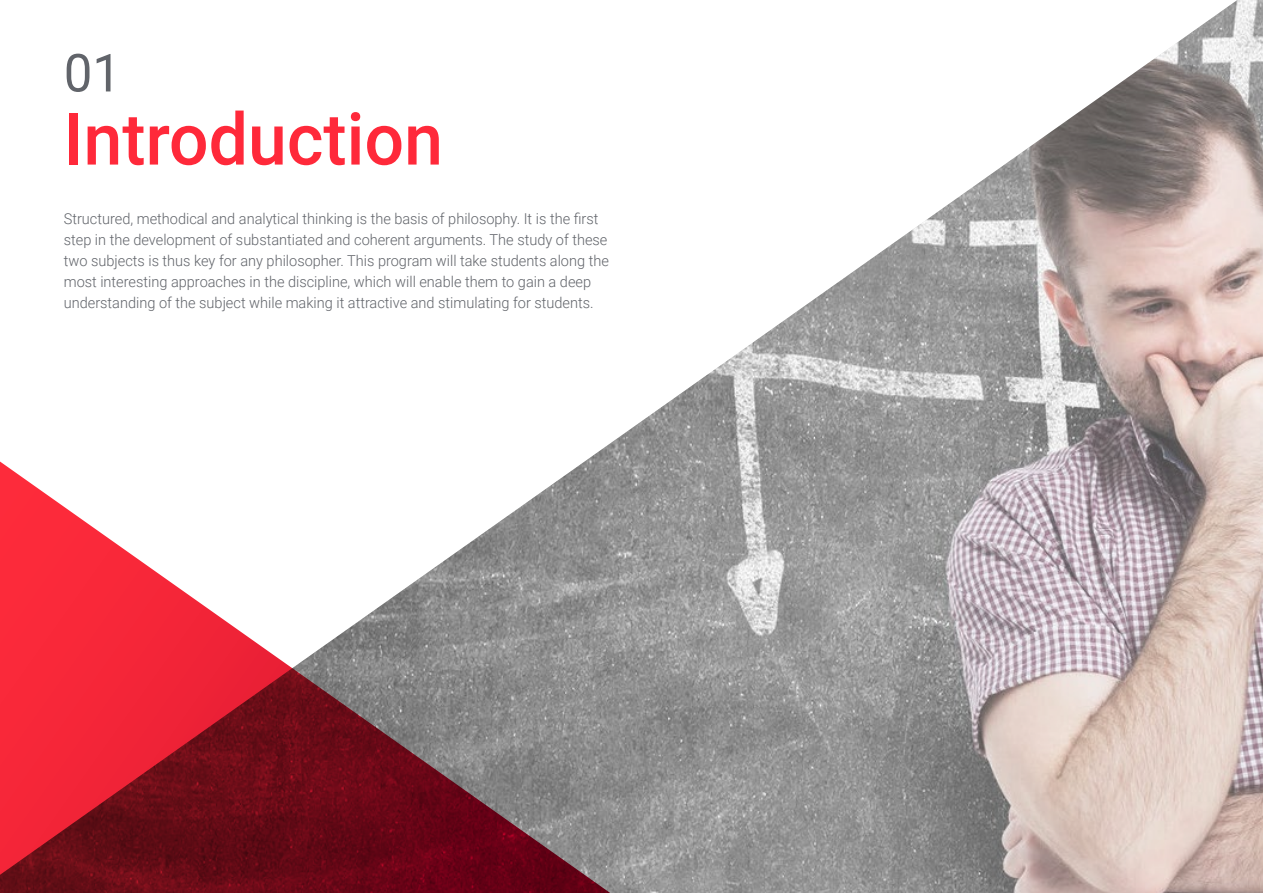
<style>
.page{position:relative;width:1263px;height:893px;background:#fff}
.page>*{position:absolute;margin:0;border:0;box-sizing:border-box;transform-origin:0 0}
.t1{font:500 72px "Roboto";color:#ff293a}
.t2{font:52.5px "Roboto";color:#61646a}
.t3{font:300 15px/21px "Roboto";color:#61646a}
</style>
<div class="page">
<img style="left:607px;top:0;width:656px;height:893px">
<svg style="left:0;top:446px;width:640px;height:447px"></svg>
<h2 class="t2" style="left:64px;top:36px;width:59px">01</h2>
<h1 class="t1" style="left:64px;top:89px;width:381px">Introduction</h1>
<p class="t3" style="left:64px;top:207px;width:547px">Structured, methodical and analytical thinking is the basis of philosophy. It is the first step in the development of substantiated and coherent arguments. The study of these two subjects is thus key for any philosopher. This program will take students along the most interesting approaches in the discipline, which will enable them to gain a deep understanding of the subject while making it attractive and stimulating for students.</p>
</div>
